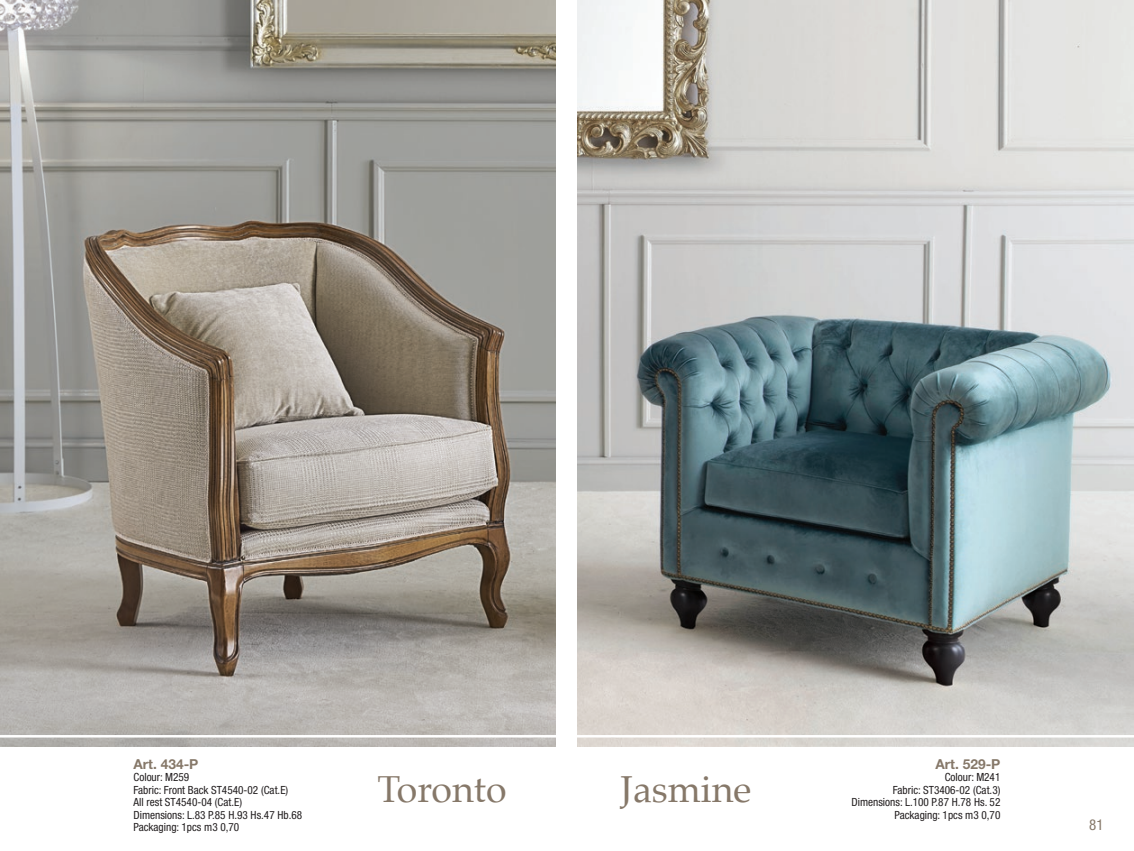
<style>
.page{position:relative;width:1134px;height:851px;background:#fff}
.page>*{position:absolute;margin:0;border:0;box-sizing:border-box;transform-origin:0 0}
.t1{font:37.5px "Palatino";color:#867869}
.t2{font:condensed 15px "Helvetica Neue LT Std";color:#867869}
.t3{font:700 13.75px "Helvetica Neue LT Std";color:#867869}
.t4{font:condensed 11.25px/12.5px "Helvetica Neue LT Std";color:#231f20}
</style>
<div class="page">
<img style="left:577px;top:0;width:556px;height:746px">
<img style="left:0;top:0;width:556px;height:746px">
<hr style="left:0;top:735px;width:1134px;height:2px;background:#fff">
<p class="t3" style="left:134px;top:755px;width:66px">Art. 434-P</p>
<p class="t4" style="left:134px;top:770px;width:170px">Colour: M259<br>Fabric: Front Back ST4540-02 (Cat.E)<br>All rest ST4540-04 (Cat.E)<br>Dimensions: L.83 P.85 H.93 Hs.47 Hb.68<br>Packaging: 1pcs m3 0,70</p>
<h1 class="t1" style="left:377px;top:758px;width:131px">Toronto</h1>
<h1 class="t1" style="left:621px;top:758px;width:132px">Jasmine</h1>
<p class="t3" style="left:935px;top:755px;width:66px">Art. 529-P</p>
<p class="t4" style="left:851px;top:770px;width:150px;text-align:right">Colour: M241<br>Fabric: ST3406-02 (Cat.3)<br>Dimensions: L.100 P.87 H.78 Hs. 52<br>Packaging: 1pcs m3 0,70</p>
<h2 class="t2" style="left:1089px;top:815px;width:16px">81</h2>
</div>
